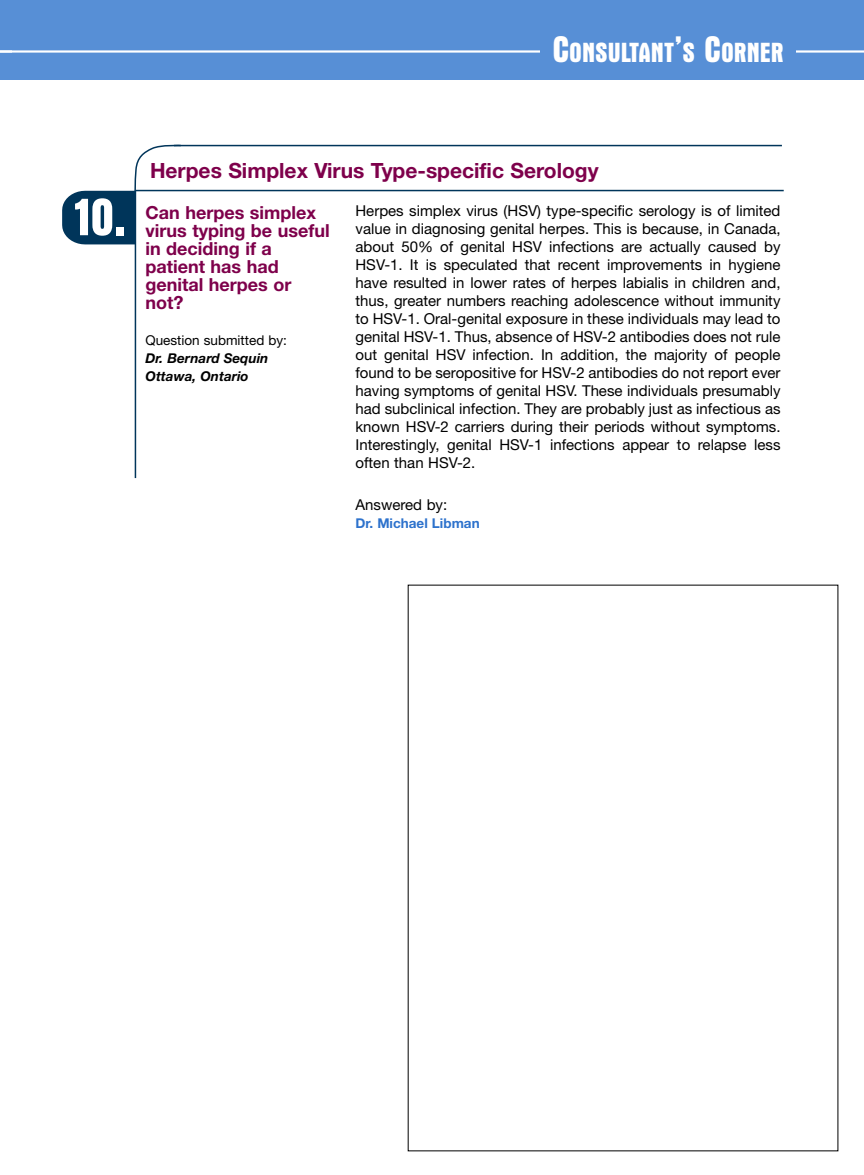
<style>
.page{position:relative;width:864px;height:1175px;background:#fff}
.page>*{position:absolute;margin:0;border:0;box-sizing:border-box;transform-origin:0 0}
.t1{font:700 condensed 54.45px "Aurora BT";color:#fff}
.t2{font:700 condensed 28.2px "Aurora BT";color:#fff}
.t3{font:700 21px "Helvetica Neue";color:#7e004b}
.t4{font:700 18px/18px "Helvetica Neue";color:#7e004b}
.t5{font:15px/18px "Helvetica Neue";color:#000;text-align:justify}
.t6{font:italic 700 13.5px/18px "Helvetica Neue";color:#000}
.t7{font:13.5px "Helvetica Neue";color:#000}
.t8{font:700 13.5px "Helvetica Neue";color:#2d72cc}
.s1{font-size:37.5px}
</style>
<div class="page">
<div style="left:0;top:0;width:864px;height:80px;background:#578fd6"></div>
<hr style="left:0;top:50px;width:864px;height:3px;background:#fff">
<div style="left:540px;top:26px;width:256px;height:48px;background:#578fd6"></div>
<svg style="left:0;top:50px;width:12px;height:3px"></svg>
<hr style="left:174px;top:145px;width:608px;height:1px;background:#00355a">
<hr style="left:135px;top:190px;width:1px;height:288px;background:#00355a">
<hr style="left:135px;top:190px;width:649px;height:1px;background:#00355a">
<svg style="left:62px;top:144px;width:120px;height:100px"></svg>
<h2 class="t2" style="left:552px;top:35px;width:233px"><span class="s1">C</span>ONSULTANT<span class="s1">’</span>S <span class="s1">C</span>ORNER</h2>
<h3 class="t3" style="left:150px;top:163px;width:450px">Herpes Simplex Virus Type-specific Serology</h3>
<h1 class="t1" style="left:75px;top:184px;width:52px">10.</h1>
<p class="t5" style="left:356px;top:203px;width:427px">Herpes simplex virus (HSV) type-specific serology is of limited value in diagnosing genital herpes. This is because, in Canada, about 50% of genital HSV infections are actually caused by HSV-1. It is speculated that recent improvements in hygiene have resulted in lower rates of herpes labialis in children and, thus, greater numbers reaching adolescence without immunity to HSV-1. Oral-genital exposure in these individuals may lead to genital HSV-1. Thus, absence of HSV-2 antibodies does not rule out genital HSV infection. In addition, the majority of people found to be seropositive for HSV-2 antibodies do not report ever having symptoms of genital HSV. These individuals presumably had subclinical infection. They are probably just as infectious as known HSV-2 carriers during their periods without symptoms.<br>Interestingly, genital HSV-1 infections appear to relapse less often than HSV-2.</p>
<p class="t5" style="left:356px;top:497px;width:93px">Answered by:</p>
<p class="t8" style="left:356px;top:510px;width:126px">Dr. Michael Libman</p>
<p class="t4" style="left:146px;top:203px;width:186px">Can herpes simplex virus typing be useful in deciding if a patient has had genital herpes or not?</p>
<p class="t7" style="left:146px;top:335px;width:143px">Question submitted by:</p>
<p class="t6" style="left:146px;top:349px;width:125px">Dr. Bernard Sequin<br>Ottawa, Ontario</p>
</div>
